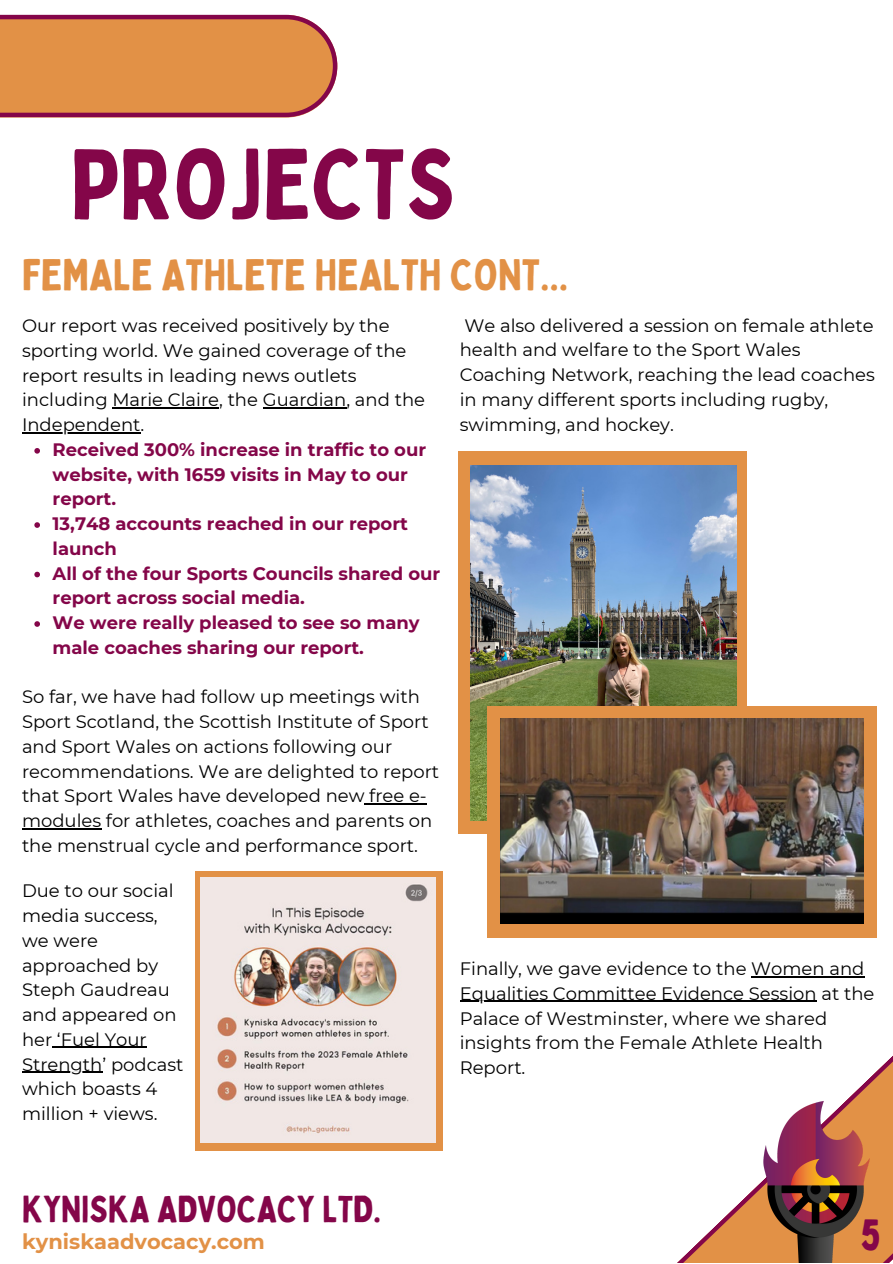
<style>
.page{position:relative;width:893px;height:1264px;background:#fff}
.page>*{position:absolute;margin:0;border:0;box-sizing:border-box;transform-origin:0 0}
.t1{font:97.8px "Bobby Jones";color:#840649}
.t2{font:43.5px "Bobby Jones";color:#e29146}
.t3{font:43.5px "Bobby Jones";color:#840649}
.t4{font:36.9px "Bobby Jones";color:#840649}
.t5{font:700 21px "Montserrat";color:#e29146}
.t6{font:18px/24.8px "Montserrat";color:#000}
.t7{font:700 18px/24.8px "Montserrat";color:#840649}
</style>
<div class="page">
<svg style="left:678px;top:976px;width:214px;height:286px"></svg>
<svg style="left:0;top:15px;width:337px;height:103px;background:#da884c"></svg>
<img style="left:720px;top:1088px;width:166px;height:174px">
<div style="left:195px;top:871px;width:247px;height:279px;background:#e29146"></div>
<img style="left:201px;top:877px;width:234px;height:265px">
<div style="left:458px;top:451px;width:288px;height:382px;background:#e29146"></div>
<hr style="left:751px;top:976px;width:113px;height:1px;background:#000">
<hr style="left:459px;top:1000px;width:357px;height:2px;background:#000">
<img style="left:470px;top:465px;width:266px;height:355px">
<div style="left:486px;top:706px;width:390px;height:231px;background:#e29146"></div>
<img style="left:500px;top:718px;width:363px;height:205px">
<svg style="left:34px;top:448px;width:6px;height:5px"></svg>
<svg style="left:34px;top:522px;width:6px;height:6px"></svg>
<svg style="left:34px;top:571px;width:6px;height:6px"></svg>
<svg style="left:34px;top:621px;width:6px;height:6px"></svg>
<hr style="left:112px;top:407px;width:107px;height:1px;background:#000">
<hr style="left:263px;top:407px;width:83px;height:1px;background:#000">
<hr style="left:22px;top:432px;width:118px;height:1px;background:#000">
<hr style="left:364px;top:803px;width:63px;height:1px;background:#000">
<hr style="left:22px;top:828px;width:79px;height:1px;background:#000">
<hr style="left:52px;top:1046px;width:95px;height:2px;background:#000">
<hr style="left:22px;top:1071px;width:80px;height:1px;background:#000">
<p class="t1" style="left:70px;top:122px;width:387px">PROJECTS</p>
<p class="t2" style="left:22px;top:247px;width:547px">FEMALE ATHLETE HEALTH CONT...</p>
<p class="t6" style="left:22px;top:313px;width:404px">Our report was received positively by the sporting world. We gained coverage of the report results in leading news outlets including Marie Claire, the Guardian, and the Independent.</p>
<p class="t7" style="left:53px;top:437px;width:375px">Received 300% increase in traffic to our website, with 1659 visits in May to our report.</p>
<p class="t7" style="left:53px;top:511px;width:357px">13,748 accounts reached in our report launch</p>
<p class="t7" style="left:53px;top:560px;width:389px">All of the four Sports Councils shared our report across social media.</p>
<p class="t7" style="left:53px;top:610px;width:368px">We were really pleased to see so many male coaches sharing our report.</p>
<p class="t6" style="left:22px;top:684px;width:419px">So far, we have had follow up meetings with Sport Scotland, the Scottish Institute of Sport and Sport Wales on actions following our recommendations. We are delighted to report that Sport Wales have developed new free e&shy;modules for athletes, coaches and parents on the menstrual cycle and performance sport.</p>
<p class="t6" style="left:22px;top:878px;width:163px">Due to our social media success, we were approached by<br>Steph Gaudreau and appeared on her ‘Fuel Your<br>Strength’ podcast which boasts 4 million + views.</p>
<p class="t6" style="left:459px;top:313px;width:416px">We also delivered a session on female athlete health and welfare to the Sport Wales Coaching Network, reaching the lead coaches in many different sports including rugby, swimming, and hockey.</p>
<p class="t6" style="left:459px;top:956px;width:416px">Finally, we gave evidence to the Women and Equalities Committee Evidence Session at the Palace of Westminster, where we shared insights from the Female Athlete Health Report.</p>
<p class="t4" style="left:22px;top:1185px;width:360px">KYNISKA ADVOCACY LTD.</p>
<p class="t5" style="left:22px;top:1228px;width:244px">kyniskaadvocacy.com</p>
<p class="t3" style="left:860px;top:1206px;width:22px">5</p>
</div>
